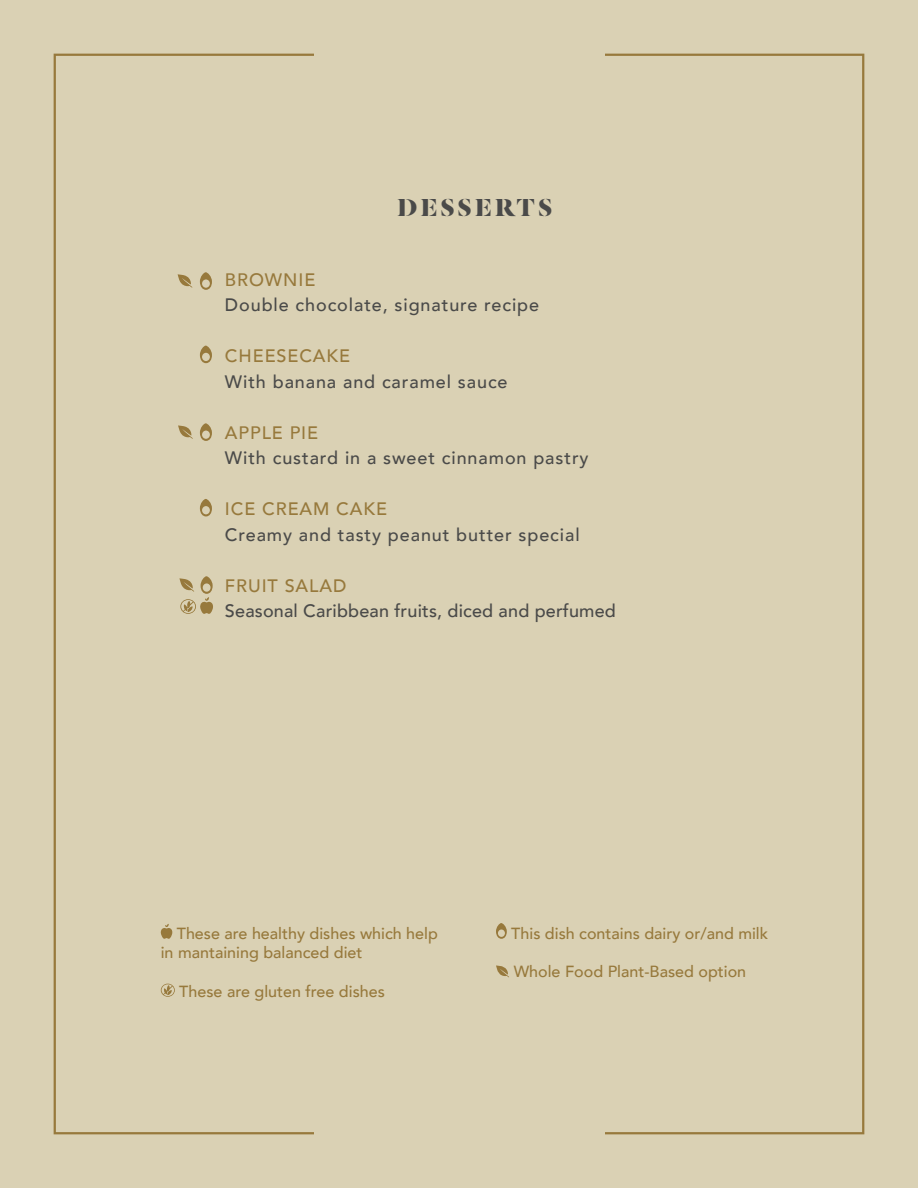
<style>
.page{position:relative;width:918px;height:1188px;background:#dad1b4}
.page>*{position:absolute;margin:0;border:0;box-sizing:border-box;transform-origin:0 0}
.t1{font:700 27px "Dala Floda";letter-spacing:.115em;color:#4a4a49}
.t2{font:500 18px "Avenir";letter-spacing:.05em;color:#4a4a49}
.t3{font:500 18px "Avenir";letter-spacing:.05em;color:#97793c}
.t4{font:500 18px "Avenir";letter-spacing:.01em;color:#4a4a49}
.t5{font:500 16.05px/19.4px "Avenir";color:#97793c}
</style>
<div class="page">
<svg style="left:200px;top:272px;width:12px;height:18px"></svg>
<svg style="left:200px;top:346px;width:12px;height:17px"></svg>
<svg style="left:200px;top:423px;width:12px;height:18px"></svg>
<svg style="left:200px;top:499px;width:12px;height:18px"></svg>
<svg style="left:179px;top:576px;width:34px;height:38px"></svg>
<svg style="left:161px;top:924px;width:11px;height:15px"></svg>
<svg style="left:161px;top:984px;width:14px;height:13px"></svg>
<svg style="left:496px;top:923px;width:11px;height:16px"></svg>
<svg style="left:496px;top:965px;width:13px;height:12px"></svg>
<svg style="left:178px;top:274px;width:14px;height:14px"></svg>
<svg style="left:178px;top:425px;width:15px;height:14px"></svg>
<h1 class="t1" style="left:397px;top:189px;width:157px">DESSERTS</h1>
<p class="t3" style="left:225px;top:264px;width:92px">BROWNIE</p>
<p class="t2" style="left:225px;top:289px;width:316px">Double chocolate, signature recipe</p>
<p class="t3" style="left:225px;top:340px;width:127px">CHEESECAKE</p>
<p class="t2" style="left:225px;top:366px;width:284px">With banana and caramel sauce</p>
<p class="t3" style="left:225px;top:417px;width:95px">APPLE PIE</p>
<p class="t2" style="left:225px;top:442px;width:365px">With custard in a sweet cinnamon pastry</p>
<p class="t3" style="left:225px;top:493px;width:164px">ICE CREAM CAKE</p>
<p class="t2" style="left:225px;top:519px;width:356px">Creamy and tasty peanut butter special</p>
<p class="t3" style="left:225px;top:570px;width:123px">FRUIT SALAD</p>
<p class="t4" style="left:225px;top:595px;width:392px">Seasonal Caribbean fruits, diced and perfumed</p>
<p class="t5" style="left:161px;top:923px;width:279px;text-indent:16px">These are healthy dishes which help in mantaining balanced diet</p>
<p class="t5" style="left:179px;top:981px;width:207px">These are gluten free dishes</p>
<p class="t5" style="left:511px;top:923px;width:258px">This dish contains dairy or/and milk</p>
<p class="t5" style="left:514px;top:961px;width:234px">Whole Food Plant-Based option</p>
</div>
